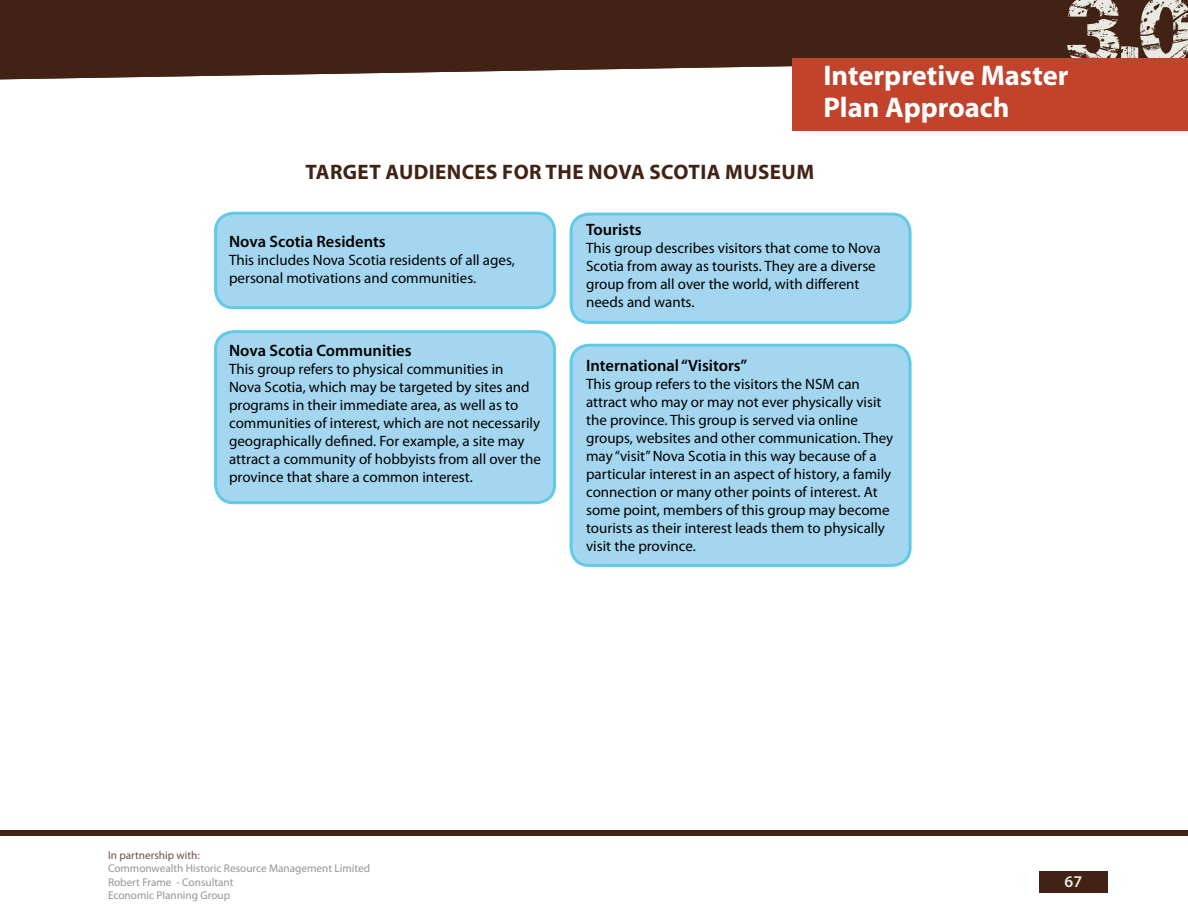
<style>
.page{position:relative;width:1188px;height:918px;background:#fff}
.page>*{position:absolute;margin:0;border:0;box-sizing:border-box;transform-origin:0 0}
.t1{font:900 102px "Grunge Serifia";color:#e8e9e0}
.t2{font:700 28.5px "Myriad Pro";color:#fff}
.t3{font:700 21px "Myriad Pro";color:#412214}
.t4{font:600 16.5px "Myriad Pro";color:#000}
.t5{font:600 16.5px "Myriad Pro";color:#e8e9e0}
.t6{font:15px/18px "Myriad Pro";color:#000}
.t7{font:11.25px/13.5px "Myriad Pro";color:#939598}
.t8{font:11.25px "Myriad Pro";color:#6c4e41}
</style>
<div class="page">
<div style="left:0;top:831px;width:1188px;height:5px;background:#412214"></div>
<div style="left:0;top:0;width:1188px;height:80px;background:#412214"></div>
<div style="left:792px;top:58px;width:396px;height:73px;background:#c2432c"></div>
<div style="left:1039px;top:872px;width:69px;height:21px;background:#412214"></div>
<div style="left:216px;top:213px;width:339px;height:95px;background:#a4d7ef;border-radius:18px"></div>
<div style="left:214px;top:212px;width:342px;height:97px;border:3px solid #61cae6;border-radius:18px"></div>
<div style="left:571px;top:214px;width:339px;height:108px;background:#a4d7ef;border-radius:18px"></div>
<div style="left:570px;top:213px;width:342px;height:111px;border:3px solid #61cae6;border-radius:18px"></div>
<div style="left:216px;top:332px;width:339px;height:171px;background:#a4d7ef;border-radius:18px"></div>
<div style="left:214px;top:330px;width:342px;height:174px;border:3px solid #61cae6;border-radius:18px"></div>
<div style="left:571px;top:345px;width:339px;height:220px;background:#a4d7ef;border-radius:18px"></div>
<div style="left:570px;top:344px;width:342px;height:223px;border:3px solid #61cae6;border-radius:18px"></div>
<h1 class="t1" style="left:1065px;top:-13px;width:131px">3.0</h1>
<h2 class="t2" style="left:823px;top:57px;width:247px">INTERPRETIVE MASTER</h2>
<h2 class="t2" style="left:823px;top:88px;width:188px">PLAN APPROACH</h2>
<h3 class="t3" style="left:306px;top:158px;width:14px">TARGET</h3>
<h3 class="t3" style="left:386px;top:158px;width:14px">AUDIENCES</h3>
<h3 class="t3" style="left:502px;top:158px;width:14px">FOR</h3>
<h3 class="t3" style="left:546px;top:158px;width:14px">THE</h3>
<h3 class="t3" style="left:588px;top:158px;width:30px">NOVA</h3>
<h3 class="t3" style="left:650px;top:158px;width:25px">SCOTIA</h3>
<h3 class="t3" style="left:725px;top:158px;width:33px">MUSEUM</h3>
<p class="t4" style="left:229px;top:231px;width:158px">Nova Scotia Residents</p>
<p class="t6" style="left:229px;top:250px;width:287px">This includes Nova Scotia residents of all ages, personal motivations and communities.</p>
<p class="t4" style="left:229px;top:340px;width:184px">Nova Scotia Communities</p>
<p class="t6" style="left:229px;top:360px;width:314px">This group refers to physical communities in<br>Nova Scotia, which may be targeted by sites and programs in their immediate area, as well as to communities of interest, which are not necessarily geographically defined. For example, a site may attract a community of hobbyists from all over the province that share a common interest.</p>
<p class="t4" style="left:586px;top:219px;width:57px">Tourists</p>
<p class="t6" style="left:586px;top:238px;width:296px">This group describes visitors that come to Nova Scotia from away as tourists. They are a diverse group from all over the world, with different needs and wants.</p>
<p class="t4" style="left:586px;top:355px;width:163px">International “Visitors”</p>
<p class="t6" style="left:586px;top:375px;width:309px">This group refers to the visitors the NSM can attract who may or may not ever physically visit the province. This group is served via online groups, websites and other communication. They may “visit” Nova Scotia in this way because of a particular interest in an aspect of history, a family connection or many other points of interest. At some point, members of this group may become tourists as their interest leads them to physically visit the province.</p>
<p class="t8" style="left:108px;top:848px;width:93px">In partnership with:</p>
<p class="t7" style="left:108px;top:862px;width:264px">Commonwealth Historic Resource Management Limited<br>Robert Frame - Consultant<br>Economic Planning Group</p>
<p class="t5" style="left:1064px;top:871px;width:19px">67</p>
</div>
